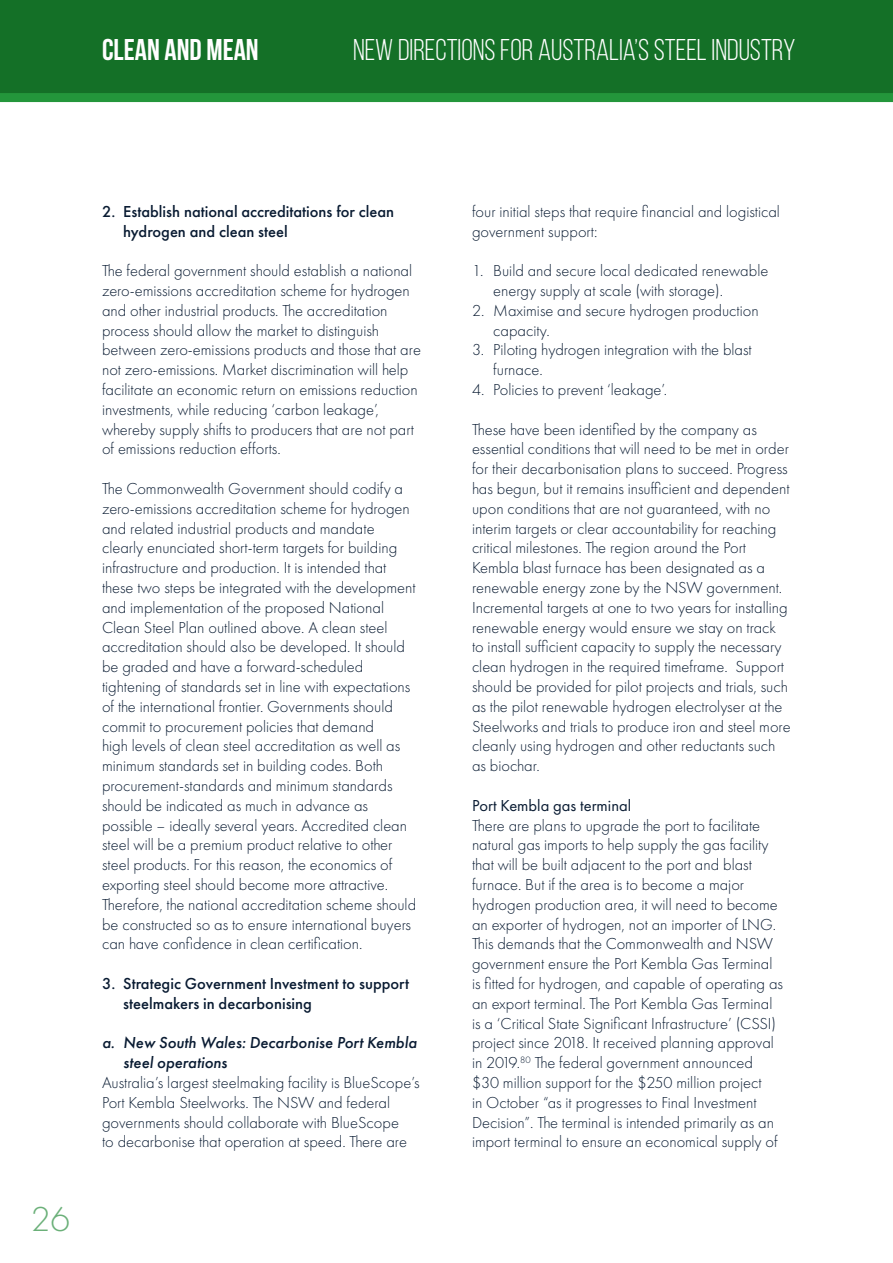
<style>
.page{position:relative;width:893px;height:1263px;background:#fff}
.page>*{position:absolute;margin:0;border:0;box-sizing:border-box;transform-origin:0 0}
.t1{font:300 36px "Futura PT";color:#6bb079}
.t2{font:30px "Bebas Neue";color:#fff}
.t3{font:700 30px "Bebas Neue";color:#fff}
.t4{font:300 16.5px/19.8px "Futura PT";color:#091b32}
.t5{font:500 16.5px/19.8px "Futura PT";color:#091b32}
.t6{font:italic 500 16.5px/19.8px "Futura PT";color:#091b32}
.t7{font:16.5px "Futura PT";color:#091b32}
</style>
<div class="page">
<div style="left:0;top:0;width:893px;height:94px;background:#147027"></div>
<div style="left:0;top:93px;width:893px;height:9px;background:#23963b"></div>
<p class="t3" style="left:102px;top:33px;width:158px">CLEAN AND MEAN</p>
<p class="t2" style="left:353px;top:33px;width:444px">NEW DIRECTIONS FOR AUSTRALIA’S STEEL INDUSTRY</p>
<p class="t1" style="left:31px;top:1199px;width:41px">26</p>
<p class="t5" style="left:123px;top:201px;width:272px;text-indent:-21px">2. Establish national accreditations for clean hydrogen and clean steel</p>
<p class="t4" style="left:102px;top:261px;width:320px">The federal government should establish a national zero-emissions accreditation scheme for hydrogen and other industrial products. The accreditation process should allow the market to distinguish between zero-emissions products and those that are not zero-emissions. Market discrimination will help facilitate an economic return on emissions reduction investments, while reducing ‘carbon leakage’, whereby supply shifts to producers that are not part of emissions reduction efforts.</p>
<p class="t4" style="left:102px;top:479px;width:316px">The Commonwealth Government should codify a zero-emissions accreditation scheme for hydrogen and related industrial products and mandate clearly enunciated short-term targets for building infrastructure and production. It is intended that these two steps be integrated with the development and implementation of the proposed National Clean Steel Plan outlined above. A clean steel accreditation should also be developed. It should be graded and have a forward-scheduled tightening of standards set in line with expectations of the international frontier. Governments should commit to procurement policies that demand<br>high levels of clean steel accreditation as well as minimum standards set in building codes. Both procurement-standards and minimum standards should be indicated as much in advance as possible – ideally several years. Accredited clean steel will be a premium product relative to other steel products. For this reason, the economics of exporting steel should become more attractive.<br>Therefore, the national accreditation scheme should be constructed so as to ensure international buyers can have confidence in clean certification.</p>
<p class="t5" style="left:123px;top:973px;width:287px;text-indent:-21px">3. Strategic Government Investment to support steelmakers in decarbonising</p>
<p class="t6" style="left:123px;top:1033px;width:295px;text-indent:-21px">a. New South Wales: Decarbonise Port Kembla steel operations</p>
<p class="t4" style="left:102px;top:1073px;width:319px">Australia’s largest steelmaking facility is BlueScope’s Port Kembla Steelworks. The NSW and federal governments should collaborate with BlueScope<br>to decarbonise that operation at speed. There are</p>
<p class="t4" style="left:472px;top:201px;width:309px">four initial steps that require financial and logistical government support:</p>
<p class="t4" style="left:493px;top:261px;width:277px;text-indent:-21px">1. Build and secure local dedicated renewable energy supply at scale (with storage).</p>
<p class="t4" style="left:493px;top:300px;width:267px;text-indent:-21px">2. Maximise and secure hydrogen production capacity.</p>
<p class="t4" style="left:493px;top:340px;width:260px;text-indent:-21px">3. Piloting hydrogen integration with the blast furnace.</p>
<p class="t4" style="left:472px;top:380px;width:197px">4. Policies to prevent ‘leakage’.</p>
<p class="t4" style="left:472px;top:419px;width:320px">These have been identified by the company as essential conditions that will need to be met in order for their decarbonisation plans to succeed. Progress has begun, but it remains insufficient and dependent upon conditions that are not guaranteed, with no interim targets or clear accountability for reaching critical milestones. The region around the Port Kembla blast furnace has been designated as a renewable energy zone by the NSW government.<br>Incremental targets at one to two years for installing renewable energy would ensure we stay on track to install sufficient capacity to supply the necessary clean hydrogen in the required timeframe. Support should be provided for pilot projects and trials, such as the pilot renewable hydrogen electrolyser at the Steelworks and trials to produce iron and steel more cleanly using hydrogen and other reductants such as biochar.</p>
<p class="t7" style="left:472px;top:795px;width:161px">Port Kembla gas terminal</p>
<p class="t4" style="left:472px;top:815px;width:313px">There are plans to upgrade the port to facilitate natural gas imports to help supply the gas facility that will be built adjacent to the port and blast furnace. But if the area is to become a major hydrogen production area, it will need to become an exporter of hydrogen, not an importer of LNG.<br>This demands that the Commonwealth and NSW government ensure the Port Kembla Gas Terminal is fitted for hydrogen, and capable of operating as an export terminal. The Port Kembla Gas Terminal is a ‘Critical State Significant Infrastructure’ (CSSI) project since 2018. It received planning approval in 2019.<sup>80</sup> The federal government announced $30 million support for the $250 million project<br>in October “as it progresses to Final Investment Decision”. The terminal is intended primarily as an import terminal to ensure an economical supply of</p>
</div>
